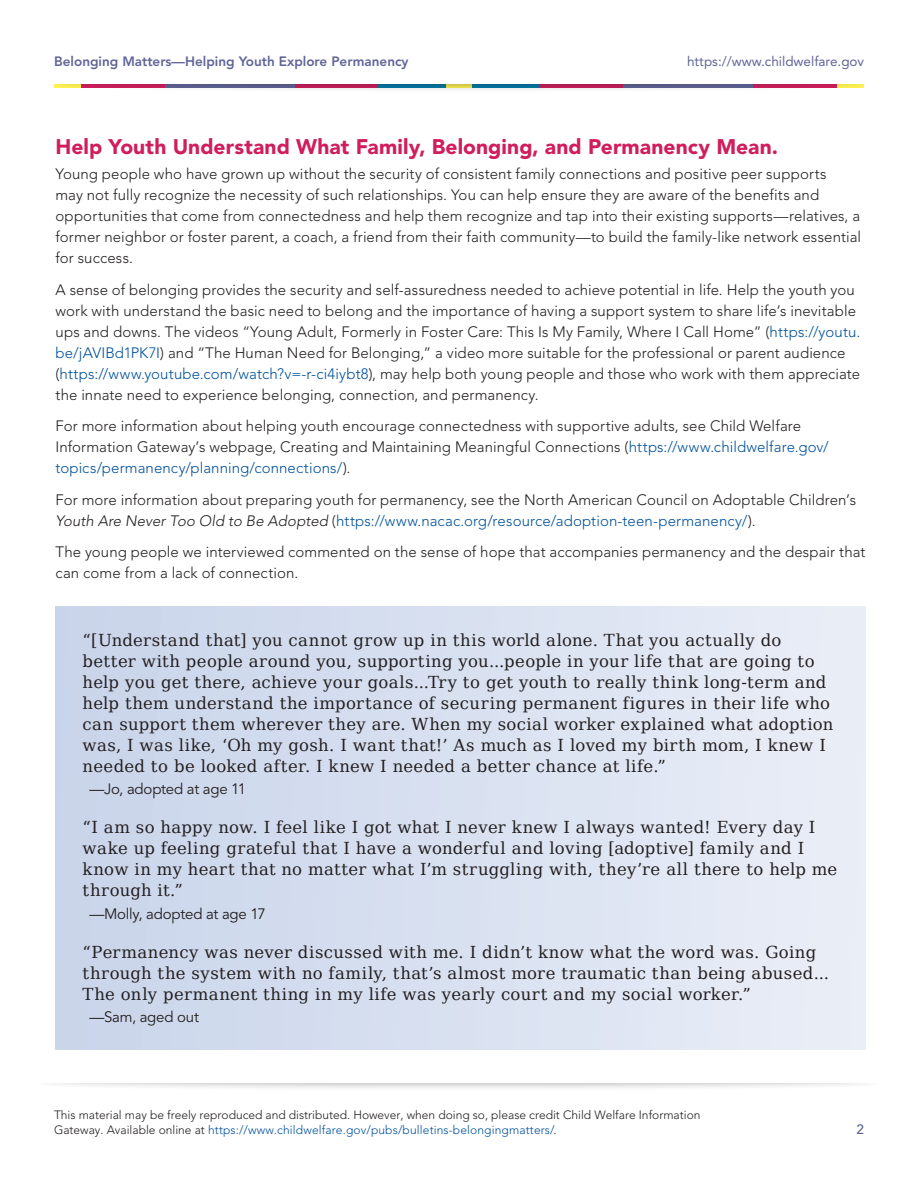
<style>
.page{position:relative;width:918px;height:1188px;background:#fff}
.page>*{position:absolute;margin:0;border:0;box-sizing:border-box;transform-origin:0 0}
.t1{font:900 21px "Avenir";letter-spacing:.005em;color:#d01d5c}
.t2{font:16.5px/21px "DejaVu Serif";letter-spacing:.02em;color:#231f20}
.t3{font:300 15px/21px "Avenir";letter-spacing:.005em;color:#231f20}
.t4{font:15px "Avenir";letter-spacing:-.015em;color:#231f20}
.t5{font:800 13.5px "Avenir";color:#606497}
.t6{font:13.5px "Avenir";color:#606497}
.t7{font:500 13.5px "Avenir";color:#606497}
.t8{font:300 12px/15px "Avenir";color:#231f20}
.s1{color:#01519b}
.s2{font-style:italic}
</style>
<div class="page">
<div style="left:34px;top:1065px;width:850px;height:27px;background:#231f20;opacity:.4"></div>
<div style="left:0;top:1058px;width:918px;height:25px;background:#fff"></div>
<div style="left:47px;top:66px;width:824px;height:27px;background:#231f20;opacity:.4"></div>
<div style="left:38px;top:58px;width:842px;height:25px;background:#fff"></div>
<div style="left:56px;top:606px;width:810px;height:443px;background:linear-gradient(to right,#c9d4ea,#e9eef7)"></div>
<p class="t5" style="left:54px;top:53px;width:356px">Belonging Matters—Helping Youth Explore Permanency</p>
<p class="t6" style="left:687px;top:53px;width:179px">https://www.childwelfare.gov</p>
<h2 class="t1" style="left:56px;top:134px;width:724px">Help Youth Understand What Family, Belonging, and Permanency Mean.</h2>
<p class="t3" style="left:56px;top:164px;width:807px">Young people who have grown up without the security of consistent family connections and positive peer supports<br>may not fully recognize the necessity of such relationships. You can help ensure they are aware of the benefits and opportunities that come from connectedness and help them recognize and tap into their existing supports—relatives, a former neighbor or foster parent, a coach, a friend from their faith community—to build the family-like network essential for success.</p>
<p class="t3" style="left:56px;top:279px;width:806px">A sense of belonging provides the security and self-assuredness needed to achieve potential in life. Help the youth you work with understand the basic need to belong and the importance of having a support system to share life’s inevitable ups and downs. The videos “Young Adult, Formerly in Foster Care: This Is My Family, Where I Call Home” (<span class="s1">https://youtu. be/jAVIBd1PK7I</span>) and “The Human Need for Belonging,” a video more suitable for the professional or parent audience (<span class="s1">https://www.youtube.com/watch?v=-r-ci4iybt8</span>), may help both young people and those who work with them appreciate the innate need to experience belonging, connection, and permanency.</p>
<p class="t3" style="left:56px;top:416px;width:775px">For more information about helping youth encourage connectedness with supportive adults, see Child Welfare<br>Information Gateway’s webpage, Creating and Maintaining Meaningful Connections (<span class="s1">https://www.childwelfare.gov/ topics/permanency/planning/connections/</span>).</p>
<p class="t3" style="left:56px;top:489px;width:802px">For more information about preparing youth for permanency, see the North American Council on Adoptable Children’s<br><span class="s2">Youth Are Never Too Old to Be Adopted</span> (<span class="s1">https://www.nacac.org/resource/adoption-teen-permanency/</span>).</p>
<p class="t3" style="left:56px;top:542px;width:812px">The young people we interviewed commented on the sense of hope that accompanies permanency and the despair that can come from a lack of connection.</p>
<p class="t2" style="left:83px;top:628px;width:752px">“[Understand that] you cannot grow up in this world alone. That you actually do better with people around you, supporting you...people in your life that are going to help you get there, achieve your goals...Try to get youth to really think long-term and help them understand the importance of securing permanent figures in their life who can support them wherever they are. When my social worker explained what adoption was, I was like, ‘Oh my gosh. I want that!’ As much as I loved my birth mom, I knew I needed to be looked after. I knew I needed a better chance at life.”</p>
<p class="t4" style="left:89px;top:780px;width:158px">—Jo, adopted at age 11</p>
<p class="t2" style="left:83px;top:815px;width:756px">“I am so happy now. I feel like I got what I never knew I always wanted! Every day I wake up feeling grateful that I have a wonderful and loving [adoptive] family and I know in my heart that no matter what I’m struggling with, they’re all there to help me through it.”</p>
<p class="t4" style="left:89px;top:905px;width:178px">—Molly, adopted at age 17</p>
<p class="t2" style="left:83px;top:940px;width:748px">“Permanency was never discussed with me. I didn’t know what the word was. Going through the system with no family, that’s almost more traumatic than being abused...<br>The only permanent thing in my life was yearly court and my social worker.”</p>
<p class="t4" style="left:89px;top:1008px;width:111px">—Sam, aged out</p>
<p class="t8" style="left:54px;top:1107px;width:648px">This material may be freely reproduced and distributed. However, when doing so, please credit Child Welfare Information<br>Gateway. Available online at <span class="s1">https://www.childwelfare.gov/pubs/bulletins-belongingmatters/</span>.</p>
<p class="t7" style="left:857px;top:1122px;width:9px">2</p>
</div>
